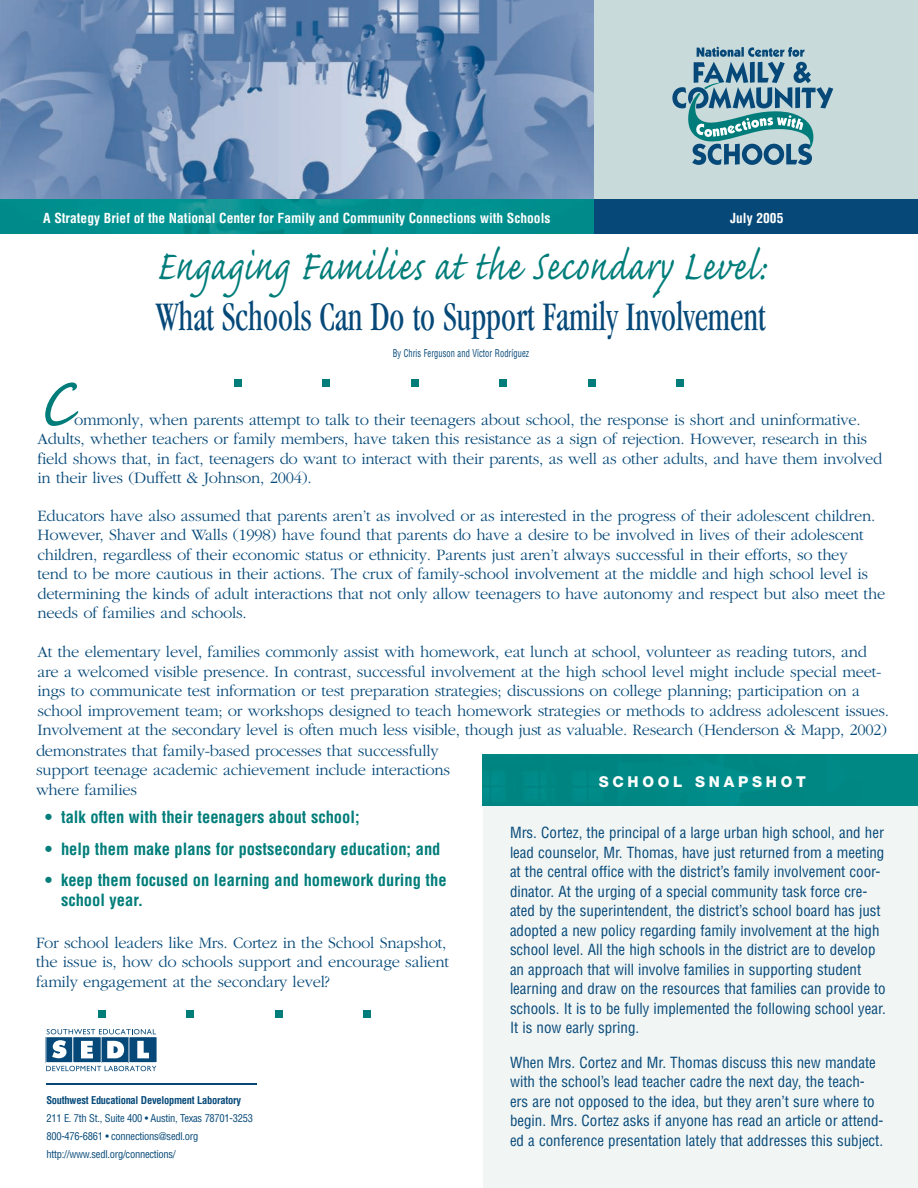
<style>
.page{position:relative;width:918px;height:1188px;background:#fff}
.page>*{position:absolute;margin:0;border:0;box-sizing:border-box;transform-origin:0 0}
.t1{font:90px "Caflisch Script MM 406";color:#007d7a}
.t2{font:54px "Caflisch Script MM 406";letter-spacing:.025em;color:#007d7a;scale:.8 1}
.t3{font:condensed 42px "Garamond";color:#064979;scale:.8 1}
.t4{font:300 16.5px/19.5px "Garamond";letter-spacing:-.015em;color:#064979}
.t5{font:700 condensed 16.5px/19.5px "Helvetica";color:#007d7a}
.t6{font:condensed 15px/19.5px "Helvetica";color:#064979}
.t7{font:800 15px "Helvetica Neue";letter-spacing:.25em;color:#fff}
.t8{font:700 condensed 13.5px "Helvetica";color:#fff}
.t9{font:condensed 10.5px/18px "Helvetica";letter-spacing:-.025em;color:#064979}
.t10{font:700 condensed 10.5px "Helvetica";letter-spacing:-.025em;color:#064979}
.t11{font:condensed 10.5px "Helvetica";letter-spacing:.01em;color:#064979;scale:.8 1}
</style>
<div class="page">
<hr style="left:47px;top:1083px;width:210px;height:2px;background:#064979">
<div style="left:593px;top:0;width:325px;height:202px;background:#c9dadb"></div>
<img style="left:0;top:0;width:594px;height:199px">
<img style="left:0;top:199px;width:594px;height:35px">
<svg style="left:672px;top:46px;width:161px;height:119px"></svg>
<svg style="left:45px;top:1029px;width:112px;height:42px"></svg>
<div style="left:594px;top:199px;width:324px;height:35px;background:#064979"></div>
<div style="left:483px;top:757px;width:435px;height:431px;background:#f1f5f4"></div>
<div style="left:483px;top:754px;width:435px;height:51px;background:#008885"></div>
<div style="left:234px;top:380px;width:8px;height:7px;background:#007d7a"></div>
<div style="left:323px;top:380px;width:7px;height:7px;background:#007d7a"></div>
<div style="left:411px;top:380px;width:7px;height:7px;background:#007d7a"></div>
<div style="left:500px;top:380px;width:7px;height:7px;background:#007d7a"></div>
<div style="left:588px;top:380px;width:7px;height:7px;background:#007d7a"></div>
<div style="left:676px;top:380px;width:8px;height:7px;background:#007d7a"></div>
<div style="left:98px;top:1010px;width:7px;height:7px;background:#007d7a"></div>
<div style="left:186px;top:1010px;width:8px;height:7px;background:#007d7a"></div>
<div style="left:275px;top:1010px;width:7px;height:7px;background:#007d7a"></div>
<div style="left:363px;top:1010px;width:8px;height:7px;background:#007d7a"></div>
<p class="t8" style="left:43px;top:210px;width:509px">A Strategy Brief of the National Center for Family and Community Connections with Schools</p>
<p class="t8" style="left:730px;top:210px;width:55px">July 2005</p>
<h2 class="t2" style="left:156px;top:239px;width:762px">Engaging Families at the Secondary Level:</h2>
<h3 class="t3" style="left:156px;top:293px;width:764px">What Schools Can Do to Support Family Involvement</h3>
<p class="t11" style="left:393px;top:347px;width:172px">By Chris Ferguson and Víctor Rodríguez</p>
<h1 class="t1" style="left:38px;top:357px;width:37px">C</h1>
<p class="t4" style="left:38px;top:410px;width:846px;text-indent:37px">ommonly, when parents attempt to talk to their teenagers about school, the response is short and uninformative.<br>Adults, whether teachers or family members, have taken this resistance as a sign of rejection. However, research in this field shows that, in fact, teenagers do want to interact with their parents, as well as other adults, and have them involved in their lives (Duffett &amp; Johnson, 2004).</p>
<p class="t4" style="left:38px;top:506px;width:849px">Educators have also assumed that parents aren’t as involved or as interested in the progress of their adolescent children.<br>However, Shaver and Walls (1998) have found that parents do have a desire to be involved in lives of their adolescent children, regardless of their economic status or ethnicity. Parents just aren’t always successful in their efforts, so they<br>tend to be more cautious in their actions. The crux of family-school involvement at the middle and high school level is determining the kinds of adult interactions that not only allow teenagers to have autonomy and respect but also meet the needs of families and schools.</p>
<p class="t4" style="left:38px;top:643px;width:853px">At the elementary level, families commonly assist with homework, eat lunch at school, volunteer as reading tutors, and are a welcomed visible presence. In contrast, successful involvement at the high school level might include special meet&shy;ings to communicate test information or test preparation strategies; discussions on college planning; participation on a school improvement team; or workshops designed to teach homework strategies or methods to address adolescent issues.<br>Involvement at the secondary level is often much less visible, though just as valuable. Research (Henderson &amp; Mapp, 2002)</p>
<p class="t4" style="left:36px;top:741px;width:416px">demonstrates that family-based processes that successfully support teenage academic achievement include interactions where families</p>
<p class="t5" style="left:45px;top:808px;width:316px">• talk often with their teenagers about school;</p>
<p class="t5" style="left:45px;top:839px;width:397px">• help them make plans for postsecondary education; and</p>
<p class="t5" style="left:61px;top:871px;width:387px;text-indent:-16px">• keep them focused on learning and homework during the school year.</p>
<p class="t4" style="left:36px;top:933px;width:415px">For school leaders like Mrs. Cortez in the School Snapshot, the issue is, how do schools support and encourage salient family engagement at the secondary level?</p>
<p class="t10" style="left:46px;top:1094px;width:196px">Southwest Educational Development Laboratory</p>
<p class="t9" style="left:46px;top:1109px;width:208px">211 E. 7th St., Suite 400 • Austin, Texas 78701-3253<br>800-476-6861 • connections@sedl.org http://www.sedl.org/connections/</p>
<p class="t7" style="left:599px;top:773px;width:209px">SCHOOL SNAPSHOT</p>
<p class="t6" style="left:510px;top:823px;width:377px">Mrs. Cortez, the principal of a large urban high school, and her lead counselor, Mr. Thomas, have just returned from a meeting at the central office with the district’s family involvement coor&shy;dinator. At the urging of a special community task force cre&shy;ated by the superintendent, the district’s school board has just adopted a new policy regarding family involvement at the high school level. All the high schools in the district are to develop an approach that will involve families in supporting student learning and draw on the resources that families can provide to schools. It is to be fully implemented the following school year.<br>It is now early spring.</p>
<p class="t6" style="left:510px;top:1053px;width:375px">When Mrs. Cortez and Mr. Thomas discuss this new mandate with the school’s lead teacher cadre the next day, the teach&shy;ers are not opposed to the idea, but they aren’t sure where to begin. Mrs. Cortez asks if anyone has read an article or attend&shy;ed a conference presentation lately that addresses this subject.</p>
</div>
